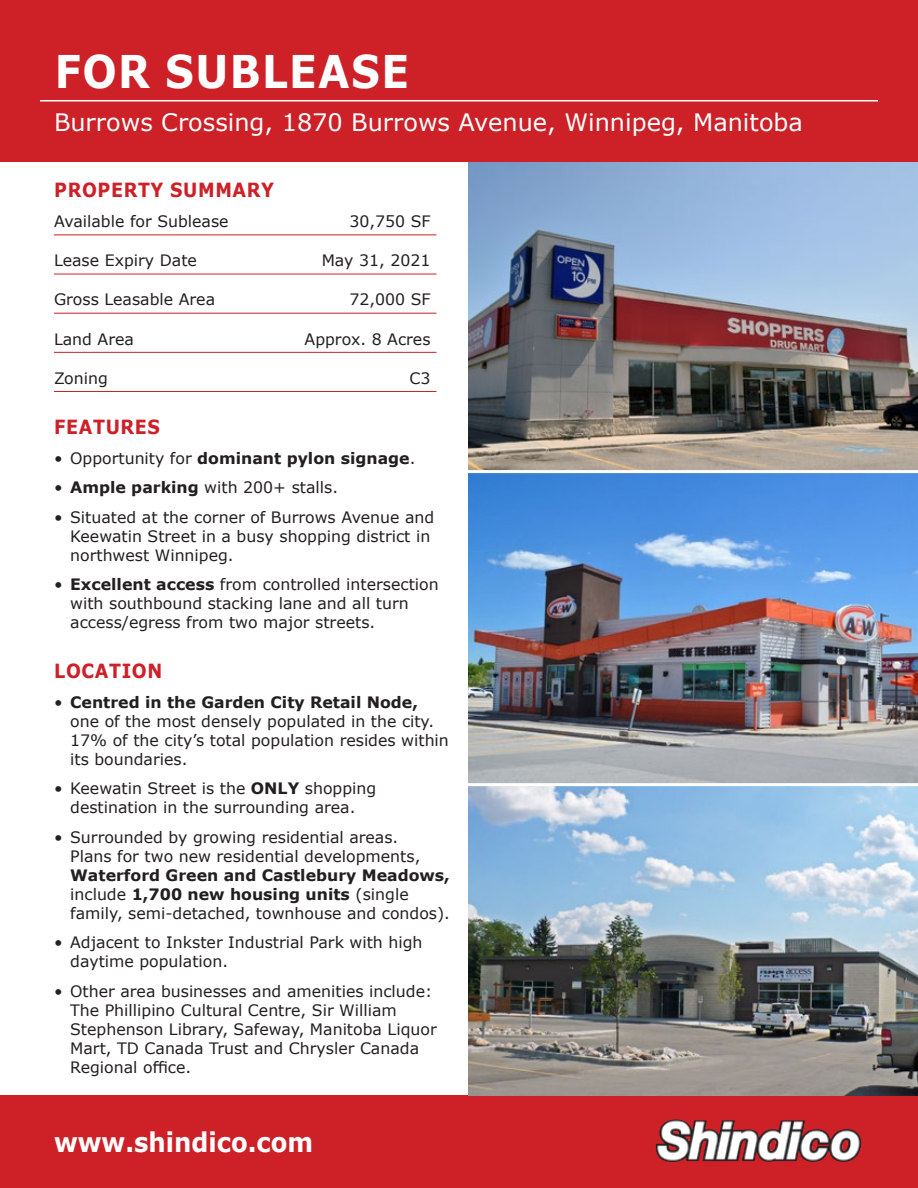
<style>
.page{position:relative;width:918px;height:1188px;background:#fff}
.page>*{position:absolute;margin:0;border:0;box-sizing:border-box;transform-origin:0 0}
.t1{font:700 45px "Verdana";letter-spacing:.035em;color:#fff;scale:.9 1}
.t2{font:700 27px "Verdana";color:#fff;scale:.9 1}
.t3{font:24px "Verdana";color:#fff}
.t4{font:700 19.5px "Verdana";letter-spacing:.035em;color:#cd2027;scale:.9 1}
.t5{font:15.75px/18.9px "Verdana";color:#231f20}
.t6{font:700 15.75px/18.9px "Verdana";color:#231f20}
.s1{font-weight:400}
.s2{font-weight:700}
</style>
<div class="page">
<div style="left:0;top:0;width:918px;height:162px;background:#cd2027"></div>
<div style="left:0;top:1096px;width:918px;height:92px;background:#cd2027"></div>
<img style="left:655px;top:1120px;width:207px;height:42px">
<hr style="left:40px;top:100px;width:838px;height:1px;background:#fff">
<img style="left:468px;top:162px;width:450px;height:308px">
<img style="left:468px;top:473px;width:450px;height:310px">
<img style="left:468px;top:786px;width:450px;height:309px">
<hr style="left:54px;top:235px;width:382px;height:1px;background:#cd2027">
<hr style="left:54px;top:274px;width:382px;height:1px;background:#cd2027">
<hr style="left:54px;top:313px;width:382px;height:1px;background:#cd2027">
<hr style="left:54px;top:352px;width:382px;height:1px;background:#cd2027">
<hr style="left:54px;top:391px;width:382px;height:1px;background:#cd2027">
<h1 class="t1" style="left:55px;top:40px;width:395px">FOR SUBLEASE</h1>
<h3 class="t3" style="left:54px;top:106px;width:750px">Burrows Crossing, 1870 Burrows Avenue, Winnipeg, Manitoba</h3>
<p class="t4" style="left:54px;top:177px;width:246px">PROPERTY SUMMARY</p>
<p class="t5" style="left:54px;top:212px;width:176px">Available for Sublease</p>
<p class="t5" style="left:349px;top:212px;width:83px">30,750 SF</p>
<p class="t5" style="left:54px;top:251px;width:144px">Lease Expiry Date</p>
<p class="t5" style="left:322px;top:251px;width:110px">May 31, 2021</p>
<p class="t5" style="left:54px;top:290px;width:163px">Gross Leasable Area</p>
<p class="t5" style="left:349px;top:290px;width:83px">72,000 SF</p>
<p class="t5" style="left:54px;top:329px;width:81px">Land Area</p>
<p class="t5" style="left:305px;top:329px;width:127px">Approx. 8 Acres</p>
<p class="t5" style="left:54px;top:368px;width:55px">Zoning</p>
<p class="t5" style="left:409px;top:368px;width:23px">C3</p>
<p class="t4" style="left:54px;top:413px;width:119px">FEATURES</p>
<p class="t6" style="left:54px;top:448px;width:363px"><span class="s1">• Opportunity for</span> dominant pylon signage<span class="s1">.</span></p>
<p class="t5" style="left:54px;top:478px;width:286px">• <span class="s2">Ample parking</span> with 200+ stalls.</p>
<p class="t5" style="left:70px;top:508px;width:366px;text-indent:-16px">• Situated at the corner of Burrows Avenue and<br>Keewatin Street in a busy shopping district in northwest Winnipeg.</p>
<p class="t5" style="left:70px;top:575px;width:370px;text-indent:-16px">• <span class="s2">Excellent access</span> from controlled intersection with southbound stacking lane and all turn access/egress from two major streets.</p>
<p class="t4" style="left:54px;top:657px;width:122px">LOCATION</p>
<p class="t5" style="left:70px;top:693px;width:380px;text-indent:-16px">• <span class="s2">Centred in the Garden City Retail Node, </span>one of the most densely populated in the city.<br>17% of the city’s total population resides within its boundaries.</p>
<p class="t5" style="left:54px;top:779px;width:324px;text-align:center">• Keewatin Street is the <span class="s2">ONLY</span> shopping destination in the surrounding area.</p>
<p class="t5" style="left:70px;top:828px;width:352px;text-indent:-16px">• Surrounded by growing residential areas.<br>Plans for two new residential developments,</p>
<p class="t6" style="left:70px;top:865px;width:381px">Waterford Green and Castlebury Meadows, <span class="s1">include</span> 1,700 new housing units <span class="s1">(single family, semi-detached, townhouse and condos).</span></p>
<p class="t5" style="left:70px;top:933px;width:354px;text-indent:-16px">• Adjacent to Inkster Industrial Park with high daytime population.</p>
<p class="t5" style="left:70px;top:982px;width:368px;text-indent:-16px">• Other area businesses and amenities include:<br>The Phillipino Cultural Centre, Sir William Stephenson Library, Safeway, Manitoba Liquor Mart, TD Canada Trust and Chrysler Canada Regional office.</p>
<h2 class="t2" style="left:54px;top:1123px;width:289px">www.shindico.com</h2>
</div>
